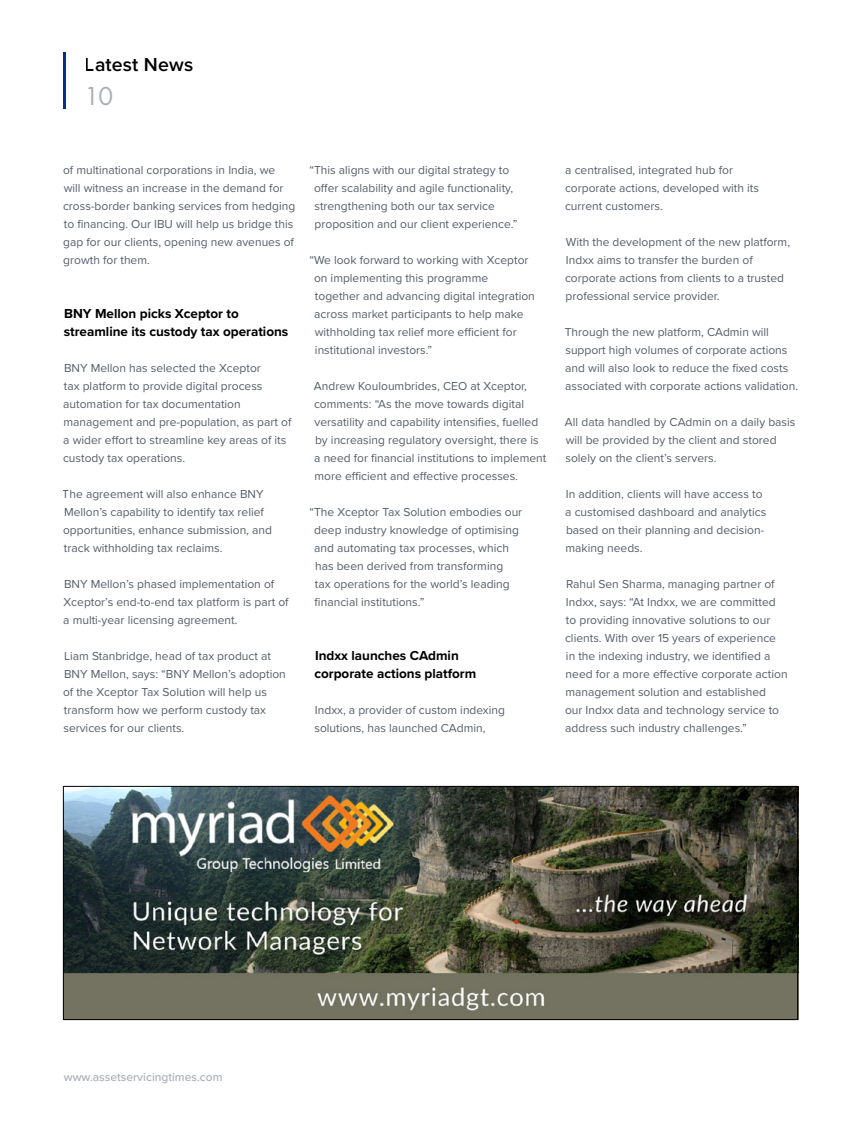
<style>
.page{position:relative;width:861px;height:1134px;background:#fff}
.page>*{position:absolute;margin:0;border:0;box-sizing:border-box;transform-origin:0 0}
.t1{font:27px "Futura PT";color:#aaaeb4}
.t2{font:600 19.5px "Proxima Nova";letter-spacing:.01em;color:#000}
.t3{font:700 13.5px/18px "Proxima Nova";color:#000}
.t4{font:12px/18px "Proxima Nova";color:#565d69}
.t5{font:500 12px "Proxima Nova";color:#aaaeb4}
</style>
<div class="page">
<hr style="left:63px;top:52px;width:2px;height:57px;background:#00308a">
<img style="left:65px;top:788px;width:731px;height:230px">
<div style="left:63px;top:786px;width:735px;height:234px;border:1px solid #000"></div>
<h2 class="t2" style="left:85px;top:50px;width:110px">Latest News</h2>
<h1 class="t1" style="left:85px;top:80px;width:30px">10</h1>
<p class="t4" style="left:63px;top:160px;width:234px">of multinational corporations in India, we<br>will witness an increase in the demand for cross-border banking services from hedging to financing. Our IBU will help us bridge this gap for our clients, opening new avenues of growth for them.</p>
<p class="t3" style="left:64px;top:304px;width:226px">BNY Mellon picks Xceptor to streamline its custody tax operations</p>
<p class="t4" style="left:63px;top:358px;width:230px">BNY Mellon has selected the Xceptor<br>tax platform to provide digital process automation for tax documentation management and pre-population, as part of a wider effort to streamline key areas of its custody tax operations.</p>
<p class="t4" style="left:63px;top:484px;width:211px">The agreement will also enhance BNY Mellon’s capability to identify tax relief opportunities, enhance submission, and track withholding tax reclaims.</p>
<p class="t4" style="left:63px;top:574px;width:227px">BNY Mellon’s phased implementation of<br>Xceptor’s end-to-end tax platform is part of a multi-year licensing agreement.</p>
<p class="t4" style="left:63px;top:646px;width:224px">Liam Stanbridge, head of tax product at BNY Mellon, says: “BNY Mellon’s adoption of the Xceptor Tax Solution will help us transform how we perform custody tax services for our clients.</p>
<p class="t4" style="left:314px;top:160px;width:205px;text-indent:-5px">“This aligns with our digital strategy to offer scalability and agile functionality, strengthening both our tax service proposition and our client experience.”</p>
<p class="t4" style="left:314px;top:250px;width:222px;text-indent:-5px">“We look forward to working with Xceptor on implementing this programme together and advancing digital integration across market participants to help make withholding tax relief more efficient for institutional investors.”</p>
<p class="t4" style="left:314px;top:376px;width:234px">Andrew Kouloumbrides, CEO at Xceptor, comments: “As the move towards digital versatility and capability intensifies, fuelled by increasing regulatory oversight, there is a need for financial institutions to implement more efficient and effective processes.</p>
<p class="t4" style="left:314px;top:502px;width:210px;text-indent:-5px">“The Xceptor Tax Solution embodies our deep industry knowledge of optimising and automating tax processes, which has been derived from transforming<br>tax operations for the world’s leading financial institutions.”</p>
<p class="t3" style="left:314px;top:646px;width:163px">Indxx launches CAdmin corporate actions platform</p>
<p class="t4" style="left:314px;top:700px;width:192px">Indxx, a provider of custom indexing solutions, has launched CAdmin,</p>
<p class="t4" style="left:565px;top:160px;width:196px">a centralised, integrated hub for corporate actions, developed with its current customers.</p>
<p class="t4" style="left:565px;top:232px;width:227px">With the development of the new platform, Indxx aims to transfer the burden of corporate actions from clients to a trusted professional service provider.</p>
<p class="t4" style="left:565px;top:322px;width:235px">Through the new platform, CAdmin will support high volumes of corporate actions and will also look to reduce the fixed costs associated with corporate actions validation.</p>
<p class="t4" style="left:565px;top:412px;width:232px">All data handled by CAdmin on a daily basis will be provided by the client and stored solely on the client’s servers.</p>
<p class="t4" style="left:565px;top:484px;width:203px">In addition, clients will have access to a customised dashboard and analytics based on their planning and decision&shy;making needs.</p>
<p class="t4" style="left:565px;top:574px;width:224px">Rahul Sen Sharma, managing partner of Indxx, says: “At Indxx, we are committed to providing innovative solutions to our clients. With over 15 years of experience in the indexing industry, we identified a need for a more effective corporate action management solution and established<br>our Indxx data and technology service to address such industry challenges.”</p>
<p class="t5" style="left:64px;top:1068px;width:160px">www.assetservicingtimes.com</p>
</div>
